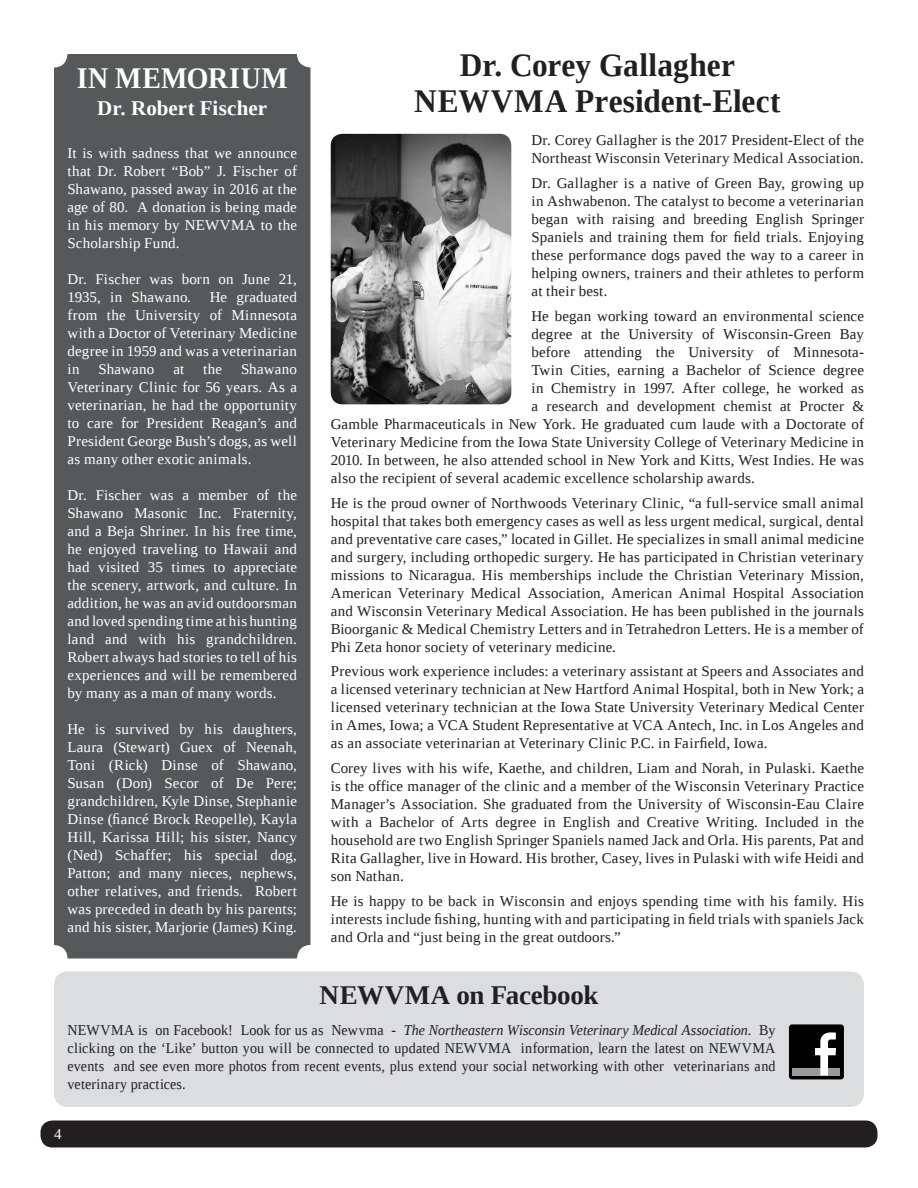
<style>
.page{position:relative;width:918px;height:1188px;background:#fff}
.page>*{position:absolute;margin:0;border:0;box-sizing:border-box;transform-origin:0 0}
.t1{font:700 33px "Liberation Serif";letter-spacing:.005em;color:#231f20;scale:.95 1}
.t2{font:700 30px "Liberation Serif";letter-spacing:.02em;color:#fff;scale:.93 1}
.t3{font:700 27px "Liberation Serif";letter-spacing:-.01em;color:#231f20}
.t4{font:700 21px "Liberation Serif";letter-spacing:.005em;color:#fff}
.t5{font:15px/18px "Liberation Serif";letter-spacing:.01em;color:#231f20;text-align:justify}
.t6{font:15px/18px "Liberation Serif";letter-spacing:.01em;color:#fff;text-align:justify}
.t7{font:15px/18px "Liberation Serif";letter-spacing:.01em;color:#231f20;text-align:justify;scale:.94 1}
.s1{font-style:italic}
</style>
<div class="page">
<div style="left:40px;top:1120px;width:838px;height:28px;background:#231f20;border-radius:12px"></div>
<img style="left:331px;top:134px;width:180px;height:270px">
<div style="left:54px;top:54px;width:256px;height:904px;background:#57585a;border-radius:14px"></div>
<div style="left:54px;top:971px;width:810px;height:136px;background:#dcdddf;border-radius:14px"></div>
<div style="left:789px;top:1024px;width:55px;height:55px;background:#000;border-radius:3px"></div>
<div style="left:793px;top:1068px;width:47px;height:8px;background:#999"></div>
<svg style="left:815px;top:1032px;width:21px;height:44px"></svg>
<p class="t1" style="left:460px;top:48px;width:291px">Dr. Corey Gallagher</p>
<p class="t2" style="left:77px;top:62px;width:228px">IN MEMORIUM</p>
<p class="t4" style="left:97px;top:97px;width:171px">Dr. Robert Fischer</p>
<p class="t1" style="left:414px;top:84px;width:387px">NEWVMA President-Elect</p>
<p class="t6" style="left:68px;top:145px;width:231px">It is with sadness that we announce that Dr. Robert “Bob” J. Fischer of Shawano, passed away in 2016 at the age of 80. A donation is being made in his memory by NEWVMA to the Scholarship Fund.</p>
<p class="t6" style="left:68px;top:271px;width:231px">Dr. Fischer was born on June 21, 1935, in Shawano. He graduated from the University of Minnesota with a Doctor of Veterinary Medicine degree in 1959 and was a veterinarian in</p>
<p class="t5" style="left:532px;top:132px;width:334px">Dr. Corey Gallagher is the 2017 President-Elect of the<br>Northeast Wisconsin Veterinary Medical Association.</p>
<p class="t5" style="left:532px;top:174px;width:334px">Dr. Gallagher is a native of Green Bay, growing up in Ashwabenon. The catalyst to become a veterinarian began with raising and breeding English Springer Spaniels and training them for field trials. Enjoying these performance dogs paved the way to a career in helping owners, trainers and their athletes to perform at their best.</p>
<p class="t5" style="left:532px;top:307px;width:334px">He began working toward an environmental science</p>
<p class="t5" style="left:532px;top:325px;width:334px">degree at the University of Wisconsin-Green Bay</p>
<p class="t5" style="left:532px;top:343px;width:334px">before attending the University of Minnesota-</p>
<p class="t5" style="left:532px;top:361px;width:334px">Twin Cities, earning a Bachelor of Science degree</p>
<p class="t5" style="left:532px;top:379px;width:334px">in Chemistry in 1997. After college, he worked as</p>
<p class="t5" style="left:532px;top:397px;width:334px">a research and development chemist at Procter &amp;</p>
<p class="t5" style="left:331px;top:415px;width:535px">Gamble Pharmaceuticals in New York. He graduated cum laude with a Doctorate of</p>
<p class="t5" style="left:331px;top:433px;width:535px">Veterinary Medicine from the Iowa State University College of Veterinary Medicine in</p>
<p class="t5" style="left:331px;top:451px;width:535px">2010. In between, he also attended school in New York and Kitts, West Indies. He was</p>
<p class="t5" style="left:331px;top:469px;width:426px">also the recipient of several academic excellence scholarship awards.</p>
<p class="t5" style="left:331px;top:494px;width:535px">He is the proud owner of Northwoods Veterinary Clinic, “a full-service small animal hospital that takes both emergency cases as well as less urgent medical, surgical, dental and preventative care cases,” located in Gillet. He specializes in small animal medicine and surgery, including orthopedic surgery. He has participated in Christian veterinary missions to Nicaragua. His memberships include the Christian Veterinary Mission, American Veterinary Medical Association, American Animal Hospital Association and Wisconsin Veterinary Medical Association. He has been published in the journals Bioorganic &amp; Medical Chemistry Letters and in Tetrahedron Letters. He is a member of Phi Zeta honor society of veterinary medicine.</p>
<p class="t5" style="left:331px;top:663px;width:535px">Previous work experience includes: a veterinary assistant at Speers and Associates and a licensed veterinary technician at New Hartford Animal Hospital, both in New York; a licensed veterinary technician at the Iowa State University Veterinary Medical Center in Ames, Iowa; a VCA Student Representative at VCA Antech, Inc. in Los Angeles and as an associate veterinarian at Veterinary Clinic P.C. in Fairfield, Iowa.</p>
<p class="t5" style="left:331px;top:759px;width:535px">Corey lives with his wife, Kaethe, and children, Liam and Norah, in Pulaski. Kaethe is the office manager of the clinic and a member of the Wisconsin Veterinary Practice Manager’s Association. She graduated from the University of Wisconsin-Eau Claire with a Bachelor of Arts degree in English and Creative Writing. Included in the household are two English Springer Spaniels named Jack and Orla. His parents, Pat and Rita Gallagher, live in Howard. His brother, Casey, lives in Pulaski with wife Heidi and son Nathan.</p>
<p class="t5" style="left:331px;top:892px;width:535px">He is happy to be back in Wisconsin and enjoys spending time with his family. His interests include fishing, hunting with and participating in field trials with spaniels Jack and Orla and “just being in the great outdoors.”</p>
<p class="t6" style="left:68px;top:361px;width:231px;text-indent:174px">Shawano Veterinary Clinic for 56 years. As a veterinarian, he had the opportunity to care for President Reagan’s and President George Bush’s dogs, as well as many other exotic animals.</p>
<p class="t6" style="left:68px;top:487px;width:231px">Dr. Fischer was a member of the Shawano Masonic Inc. Fraternity, and a Beja Shriner. In his free time, he enjoyed traveling to Hawaii and had visited 35 times to appreciate the scenery, artwork, and culture. In addition, he was an avid outdoorsman and loved spending time at his hunting land and with his grandchildren.<br>Robert always had stories to tell of his experiences and will be remembered by many as a man of many words.</p>
<p class="t6" style="left:68px;top:721px;width:231px">He is survived by his daughters, Laura (Stewart) Guex of Neenah, Toni (Rick) Dinse of Shawano, Susan (Don) Secor of De Pere; grandchildren, Kyle Dinse, Stephanie Dinse (fiancé Brock Reopelle), Kayla Hill, Karissa Hill; his sister, Nancy (Ned) Schaffer; his special dog, Patton; and many nieces, nephews, other relatives, and friends. Robert was preceded in death by his parents; and his sister, Marjorie (James) King.</p>
<p class="t6" style="left:99px;top:361px;width:57px">Shawano</p>
<p class="t6" style="left:173px;top:361px;width:12px">at</p>
<p class="t6" style="left:203px;top:361px;width:20px">the</p>
<p class="t3" style="left:320px;top:980px;width:280px">NEWVMA on Facebook</p>
<p class="t7" style="left:68px;top:1021px;width:755px">NEWVMA is on Facebook! Look for us as Newvma - <span class="s1">The Northeastern Wisconsin Veterinary Medical Association</span>. By clicking on the ‘Like’ button you will be connected to updated NEWVMA information, learn the latest on NEWVMA events and see even more photos from recent events, plus extend your social networking with other veterinarians and veterinary practices.</p>
<p class="t6" style="left:54px;top:1125px;width:9px">4</p>
</div>
